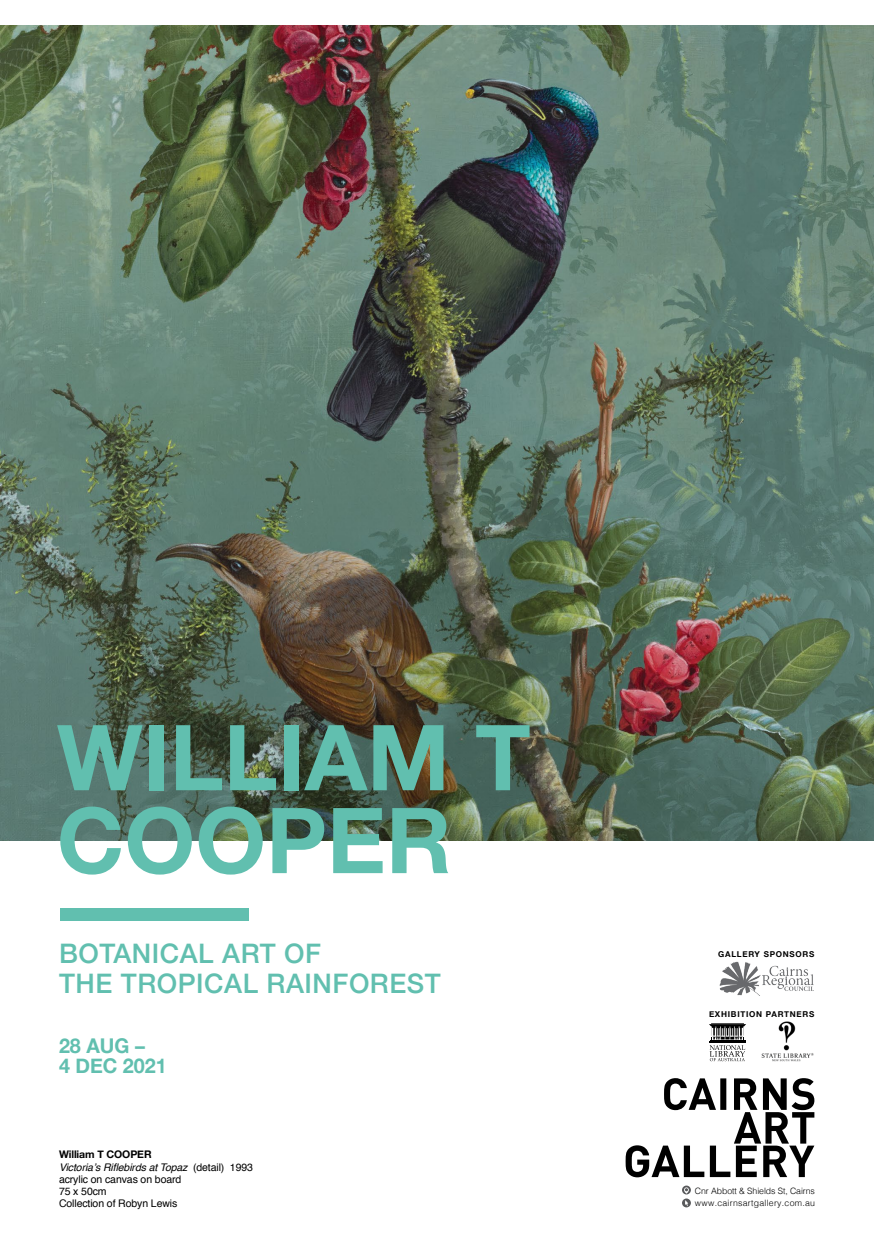
<style>
.page{position:relative;width:874px;height:1241px;background:#fff}
.page>*{position:absolute;margin:0;border:0;box-sizing:border-box;transform-origin:0 0}
.t1{font:700 91px/82.8px "Helvetica Neue";color:#61bfaf}
.t2{font:500 26.78px/29.2px "Helvetica Neue";letter-spacing:.02em;color:#61bfaf}
.t3{font:700 20.3px/20.3px "Helvetica Neue";color:#61bfaf}
.t4{font:10.5px/12.2px "Helvetica";letter-spacing:-.01em;color:#000}
.t5{font:700 10.5px "Helvetica Neue";letter-spacing:-.01em;color:#000}
.t6{font:300 8.75px/11.5px "Helvetica";letter-spacing:.03em;color:#000}
.t7{font:700 8.05px "Helvetica Neue";letter-spacing:.09em;color:#000}
.s1{font-style:italic}
</style>
<div class="page">
<img style="left:0;top:26px;width:873px;height:814px">
<div style="left:61px;top:907px;width:188px;height:13px;background:#61bfaf"></div>
<svg style="left:682px;top:1185px;width:8px;height:22px"></svg>
<img style="left:761px;top:1021px;width:53px;height:41px">
<svg style="left:625px;top:1078px;width:189px;height:99px"></svg>
<svg style="left:709px;top:1023px;width:36px;height:37px"></svg>
<img style="left:719px;top:961px;width:94px;height:33px">
<h1 class="t1" style="left:57px;top:718px;width:475px">WILLIAM T<br>COOPER</h1>
<h2 class="t2" style="left:59px;top:937px;width:383px">BOTANICAL ART OF<br>THE TROPICAL RAINFOREST</h2>
<h3 class="t3" style="left:59px;top:1035px;width:109px">28 AUG –<br>4 DEC 2021</h3>
<p class="t5" style="left:59px;top:1146px;width:94px">William T COOPER</p>
<p class="t4" style="left:59px;top:1160px;width:195px"><span class="s1">Victoria’s Riflebirds at Topaz</span> (detail) 1993 acrylic on canvas on board<br>75 x 50cm<br>Collection of Robyn Lewis</p>
<p class="t7" style="left:717px;top:947px;width:98px">GALLERY SPONSORS</p>
<p class="t7" style="left:708px;top:1007px;width:107px">EXHIBITION PARTNERS</p>
<p class="t6" style="left:694px;top:1184px;width:122px">Cnr Abbott &amp; Shields St, Cairns www.cairnsartgallery.com.au</p>
</div>
